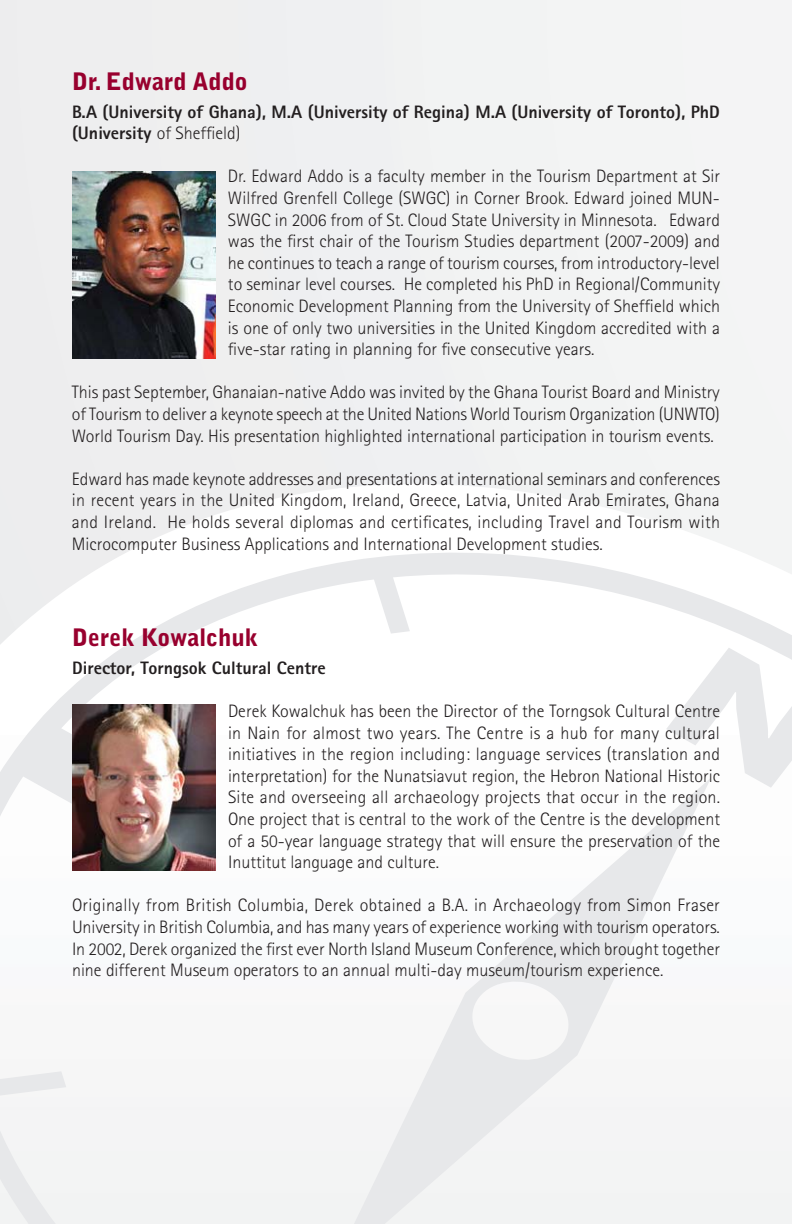
<style>
.page{position:relative;width:792px;height:1224px;background:#f3f4f4}
.page>*{position:absolute;margin:0;border:0;box-sizing:border-box;transform-origin:0 0}
.t1{font:900 24px "Bell Gothic Std";color:#98002e}
.t2{font:300 18px/21.6px "Rotis Sans Serif Std";color:#231f20;text-align:justify}
.t3{font:800 18px/21.6px "Rotis Sans Serif Std";color:#231f20}
.s1{font-weight:300}
</style>
<div class="page">
<svg style="left:160px;top:484px;width:506px;height:53px"></svg>
<svg style="left:0;top:537px;width:666px;height:341px;fill:#fff"></svg>
<div style="left:345px;top:777px;width:321px;height:101px;background:#fdfdfd"></div>
<svg style="left:666px;top:525px;width:126px;height:353px"></svg>
<img style="left:72px;top:171px;width:144px;height:187px">
<img style="left:72px;top:705px;width:144px;height:165px">
<h1 class="t1" style="left:72px;top:70px;width:177px">Dr. Edward Addo</h1>
<p class="t3" style="left:72px;top:102px;width:649px">B.A (University of Ghana), M.A (University of Regina) M.A (University of Toronto), PhD (University <span class="s1">of Sheffield)</span></p>
<p class="t2" style="left:228px;top:167px;width:494px">Dr. Edward Addo is a faculty member in the Tourism Department at Sir Wilfred Grenfell College (SWGC) in Corner Brook. Edward joined MUN-SWGC in 2006 from of St. Cloud State University in Minnesota. Edward was the first chair of the Tourism Studies department (2007-2009) and he continues to teach a range of tourism courses, from introductory-level to seminar level courses. He completed his PhD in Regional/Community Economic Development Planning from the University of Sheffield which is one of only two universities in the United Kingdom accredited with a five-star rating in planning for five consecutive years.</p>
<p class="t2" style="left:72px;top:383px;width:649px">This past September, Ghanaian-native Addo was invited by the Ghana Tourist Board and Ministry of Tourism to deliver a keynote speech at the United Nations World Tourism Organization (UNWTO)<br>World Tourism Day. His presentation highlighted international participation in tourism events.</p>
<p class="t2" style="left:72px;top:470px;width:650px">Edward has made keynote addresses and presentations at international seminars and conferences in recent years in the United Kingdom, Ireland, Greece, Latvia, United Arab Emirates, Ghana and Ireland. He holds several diplomas and certificates, including Travel and Tourism with Microcomputer Business Applications and International Development studies.</p>
<h1 class="t1" style="left:72px;top:626px;width:188px">Derek Kowalchuk</h1>
<p class="t3" style="left:72px;top:659px;width:255px">Director, Torngsok Cultural Centre</p>
<p class="t2" style="left:228px;top:702px;width:494px">Derek Kowalchuk has been the Director of the Torngsok Cultural Centre in Nain for almost two years. The Centre is a hub for many cultural initiatives in the region including: language services (translation and interpretation) for the Nunatsiavut region, the Hebron National Historic Site and overseeing all archaeology projects that occur in the region.<br>One project that is central to the work of the Centre is the development of a 50-year language strategy that will ensure the preservation of the Inuttitut language and culture.</p>
<p class="t2" style="left:72px;top:896px;width:650px">Originally from British Columbia, Derek obtained a B.A. in Archaeology from Simon Fraser University in British Columbia, and has many years of experience working with tourism operators.<br>In 2002, Derek organized the first ever North Island Museum Conference, which brought together nine different Museum operators to an annual multi-day museum/tourism experience.</p>
</div>
